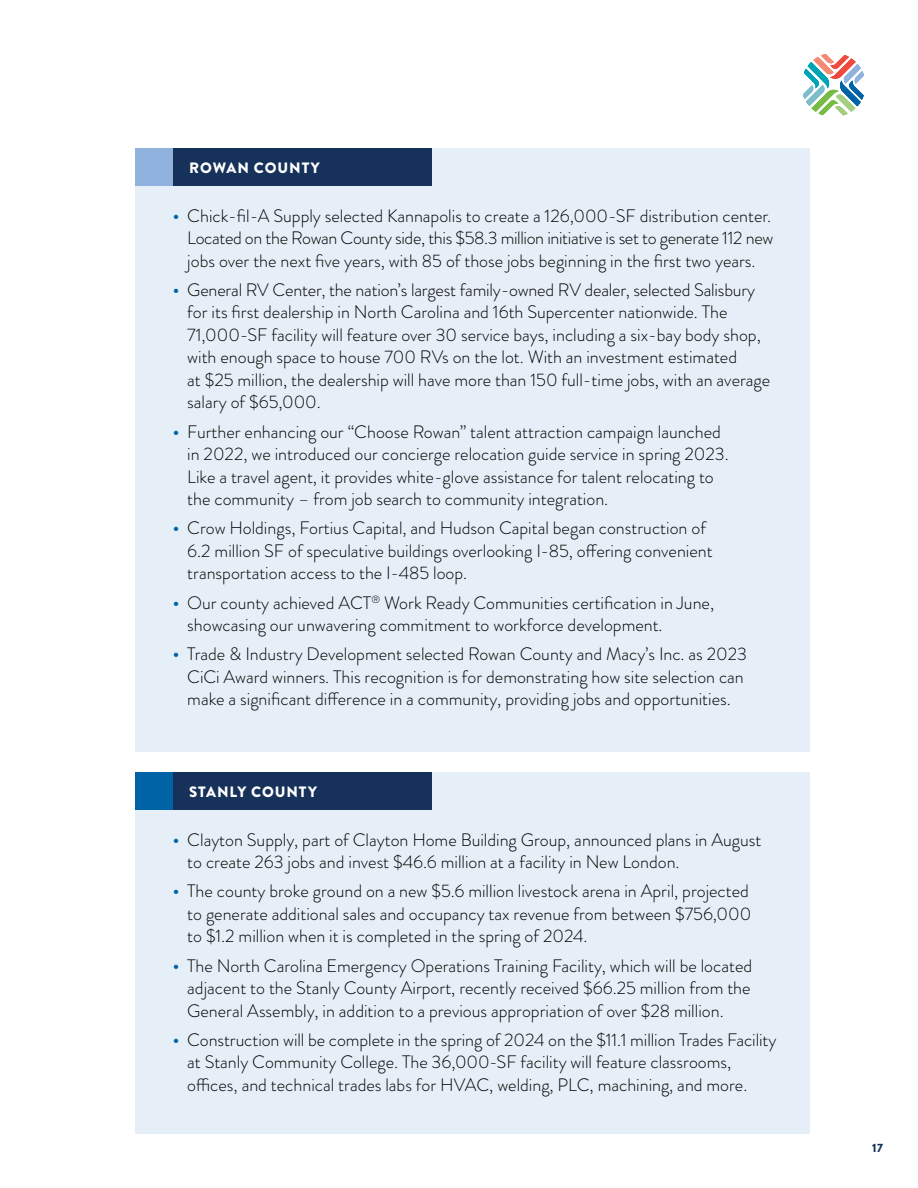
<style>
.page{position:relative;width:918px;height:1188px;background:#fff}
.page>*{position:absolute;margin:0;border:0;box-sizing:border-box;transform-origin:0 0}
.t1{font:300 18px/22.5px "Brandon Grotesque";color:#000}
.t2{font:900 15px "Brandon Grotesque";letter-spacing:.06em;color:#fff}
.t3{font:900 12px "Brandon Grotesque";color:#16325a}
.s1{font-weight:500;color:#0063a7}
</style>
<div class="page">
<div style="left:135px;top:148px;width:675px;height:604px;background:#e6eff7"></div>
<div style="left:135px;top:148px;width:297px;height:38px;background:#16325a"></div>
<div style="left:135px;top:148px;width:38px;height:38px;background:#8fb3de"></div>
<div style="left:135px;top:772px;width:675px;height:362px;background:#e6eff7"></div>
<div style="left:135px;top:772px;width:297px;height:38px;background:#16325a"></div>
<div style="left:135px;top:772px;width:38px;height:38px;background:#0063a6"></div>
<svg style="left:803px;top:54px;width:61px;height:61px"></svg>
<p class="t2" style="left:189px;top:157px;width:132px">ROWAN COUNTY</p>
<p class="t1" style="left:187px;top:204px;width:588px;text-align:justify;text-indent:-14px"><span class="s1">•</span> Chick-fil-A Supply selected Kannapolis to create a 126,000-SF distribution center.<br>Located on the Rowan County side, this $58.3 million initiative is set to generate 112 new jobs over the next five years, with 85 of those jobs beginning in the first two years.</p>
<p class="t1" style="left:187px;top:278px;width:585px;text-indent:-14px"><span class="s1">•</span> General RV Center, the nation’s largest family-owned RV dealer, selected Salisbury for its first dealership in North Carolina and 16th Supercenter nationwide. The 71,000-SF facility will feature over 30 service bays, including a six-bay body shop, with enough space to house 700 RVs on the lot. With an investment estimated<br>at $25 million, the dealership will have more than 150 full-time jobs, with an average salary of $65,000.</p>
<p class="t1" style="left:187px;top:420px;width:543px;text-indent:-14px"><span class="s1">•</span> Further enhancing our “Choose Rowan” talent attraction campaign launched in 2022, we introduced our concierge relocation guide service in spring 2023.<br>Like a travel agent, it provides white-glove assistance for talent relocating to the community – from job search to community integration.</p>
<p class="t1" style="left:187px;top:517px;width:527px;text-indent:-14px"><span class="s1">•</span> Crow Holdings, Fortius Capital, and Hudson Capital began construction of<br>6.2 million SF of speculative buildings overlooking I-85, offering convenient transportation access to the I-485 loop.</p>
<p class="t1" style="left:187px;top:591px;width:528px;text-indent:-14px"><span class="s1">•</span> Our county achieved ACT<sup>®</sup> Work Ready Communities certification in June, showcasing our unwavering commitment to workforce development.</p>
<p class="t1" style="left:187px;top:643px;width:561px;text-indent:-14px"><span class="s1">•</span> Trade &amp; Industry Development selected Rowan County and Macy’s Inc. as 2023<br>CiCi Award winners. This recognition is for demonstrating how site selection can make a significant difference in a community, providing jobs and opportunities.</p>
<p class="t2" style="left:189px;top:781px;width:129px">STANLY COUNTY</p>
<p class="t1" style="left:187px;top:828px;width:576px;text-indent:-14px"><span class="s1">•</span> Clayton Supply, part of Clayton Home Building Group, announced plans in August to create 263 jobs and invest $46.6 million at a facility in New London.</p>
<p class="t1" style="left:187px;top:880px;width:566px;text-indent:-14px"><span class="s1">•</span> The county broke ground on a new $5.6 million livestock arena in April, projected to generate additional sales and occupancy tax revenue from between $756,000 to $1.2 million when it is completed in the spring of 2024.</p>
<p class="t1" style="left:187px;top:954px;width:566px;text-align:justify;text-indent:-14px"><span class="s1">•</span> The North Carolina Emergency Operations Training Facility, which will be located adjacent to the Stanly County Airport, recently received $66.25 million from the General Assembly, in addition to a previous appropriation of over $28 million.</p>
<p class="t1" style="left:187px;top:1028px;width:591px;text-indent:-14px"><span class="s1">•</span> Construction will be complete in the spring of 2024 on the $11.1 million Trades Facility at Stanly Community College. The 36,000-SF facility will feature classrooms, offices, and technical trades labs for HVAC, welding, PLC, machining, and more.</p>
<p class="t3" style="left:872px;top:1139px;width:12px">17</p>
</div>
